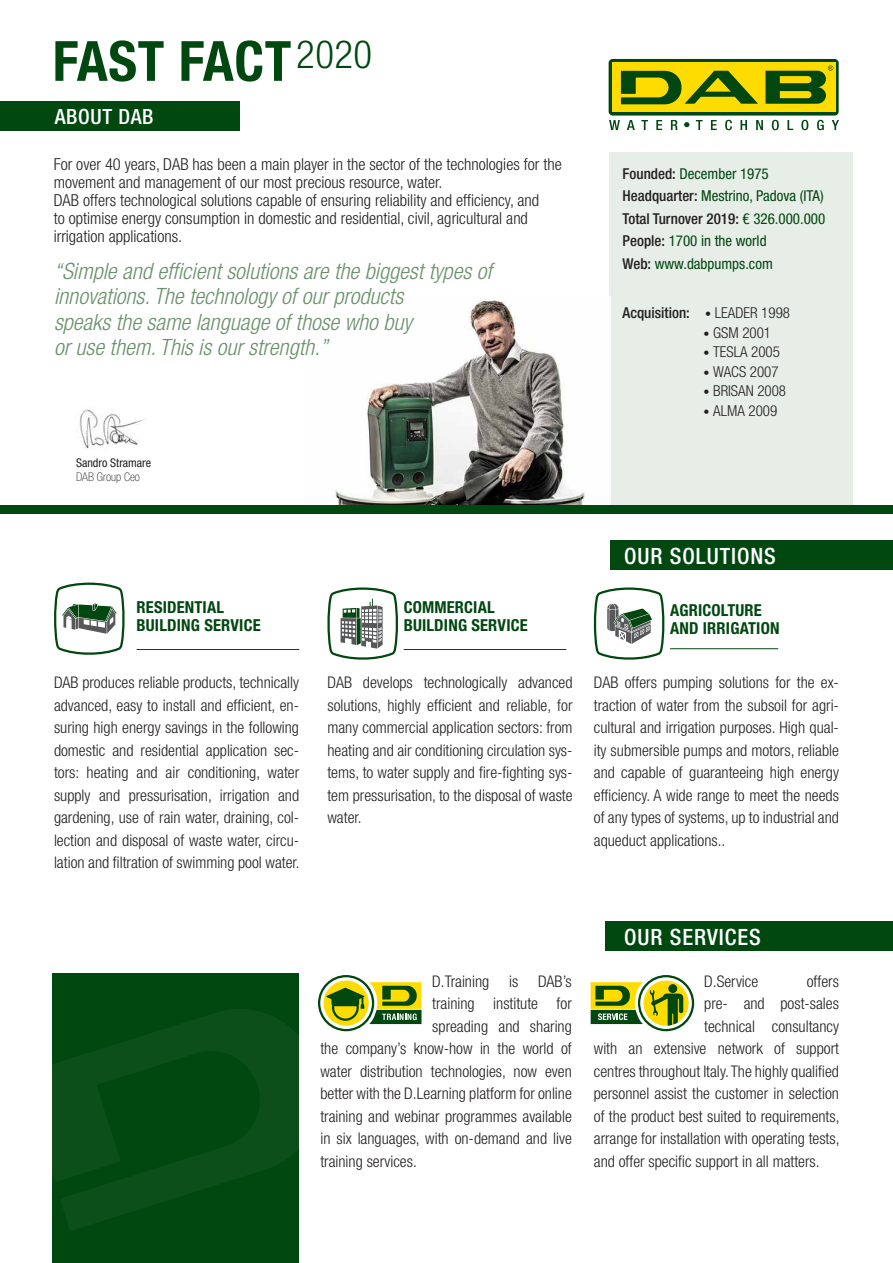
<style>
.page{position:relative;width:893px;height:1263px;background:#fff}
.page>*{position:absolute;margin:0;border:0;box-sizing:border-box;transform-origin:0 0}
.t1{font:700 condensed 55.5px "Helvetica Neue LT";letter-spacing:.01em;color:#004710}
.t2{font:italic 300 condensed 22.5px/25.5px "Helvetica Neue LT";color:#6a916c}
.t3{font:500 condensed 22.5px "Helvetica Neue LT";letter-spacing:.04em;color:#fff}
.t4{font:500 condensed 21px "Helvetica Neue LT";letter-spacing:.03em;color:#fff}
.t5{font:300 condensed 16.5px/18px "Helvetica Neue LT";color:#231f20}
.t6{font:700 condensed 16.5px/18px "Helvetica Neue LT";letter-spacing:.01em;color:#004710}
.t7{font:300 condensed 16.05px/22.5px "Helvetica Neue LT";color:#231f20;text-align:justify}
.t8{font:condensed 15px/22.5px "Helvetica Neue LT";color:#004710}
.t9{font:300 condensed 15px "Helvetica Neue LT";color:#231f20}
.t10{font:500 condensed 15px "Helvetica Neue LT";color:#231f20}
.t11{font:condensed 12px "Helvetica Neue LT";color:#231f20}
.t12{font:100 condensed 12px "Helvetica Neue LT";color:#231f20}
.s1{font-weight:500;color:#231f20}
.s2{font-weight:900;font-size:12px}
.s3{font-weight:300}
</style>
<div class="page">
<div style="left:609px;top:152px;width:244px;height:359px;background:#e7ede7"></div>
<svg style="left:609px;top:120px;width:11px;height:10px"></svg>
<svg style="left:627px;top:120px;width:8px;height:10px"></svg>
<svg style="left:641px;top:120px;width:7px;height:10px"></svg>
<svg style="left:656px;top:120px;width:6px;height:10px"></svg>
<svg style="left:671px;top:120px;width:7px;height:10px"></svg>
<svg style="left:696px;top:120px;width:7px;height:10px"></svg>
<svg style="left:711px;top:120px;width:6px;height:10px"></svg>
<svg style="left:725px;top:120px;width:7px;height:10px"></svg>
<svg style="left:740px;top:120px;width:7px;height:10px"></svg>
<svg style="left:756px;top:120px;width:7px;height:10px"></svg>
<svg style="left:772px;top:120px;width:7px;height:10px"></svg>
<svg style="left:787px;top:120px;width:6px;height:10px"></svg>
<svg style="left:801px;top:120px;width:7px;height:10px"></svg>
<svg style="left:817px;top:120px;width:7px;height:10px"></svg>
<svg style="left:832px;top:120px;width:7px;height:10px"></svg>
<div style="left:609px;top:59px;width:230px;height:57px;background:#004710;border-radius:4px"></div>
<div style="left:612px;top:62px;width:223px;height:50px;background:#ffdc01"></div>
<svg style="left:684px;top:122px;width:5px;height:5px"></svg>
<svg style="left:765px;top:65px;width:68px;height:39px"></svg>
<svg style="left:621px;top:71px;width:137px;height:33px"></svg>
<svg style="left:55px;top:582px;width:69px;height:73px"></svg>
<svg style="left:328px;top:587px;width:69px;height:73px"></svg>
<svg style="left:594px;top:587px;width:70px;height:73px"></svg>
<hr style="left:137px;top:649px;width:162px;height:1px;background:#004710">
<hr style="left:404px;top:649px;width:162px;height:1px;background:#004710">
<hr style="left:670px;top:648px;width:108px;height:1px;background:#004710">
<img style="left:333px;top:296px;width:277px;height:209px">
<img style="left:79px;top:409px;width:66px;height:39px">
<div style="left:0;top:101px;width:240px;height:29px;background:#004710"></div>
<div style="left:610px;top:541px;width:283px;height:29px;background:#004710"></div>
<div style="left:0;top:505px;width:893px;height:9px;background:#004710"></div>
<div style="left:605px;top:921px;width:288px;height:29px;background:#004710"></div>
<div style="left:53px;top:974px;width:246px;height:289px;background:#004710"></div>
<svg style="left:52px;top:999px;width:247px;height:232px"></svg>
<svg style="left:318px;top:975px;width:103px;height:56px"></svg>
<svg style="left:591px;top:975px;width:103px;height:56px"></svg>
<h1 class="t1" style="left:53px;top:27px;width:321px">FAST FACT<sup>2020</sup></h1>
<h3 class="t4" style="left:55px;top:104px;width:100px">ABOUT DAB</h3>
<p class="t5" style="left:54px;top:155px;width:509px">For over 40 years, DAB has been a main player in the sector of the technologies for the movement and management of our most precious resource, water.<br>DAB offers technological solutions capable of ensuring reliability and efficiency, and<br>to optimise energy consumption in domestic and residential, civil, agricultural and irrigation applications.</p>
<h2 class="t2" style="left:54px;top:258px;width:439px">“Simple and efficient solutions are the biggest types of innovations. The technology of our products<br>speaks the same language of those who buy<br>or use them. This is our strength.”</h2>
<p class="t11" style="left:76px;top:456px;width:77px">Sandro Stramare</p>
<p class="t12" style="left:76px;top:470px;width:65px">DAB Group Ceo</p>
<p class="t8" style="left:623px;top:162px;width:204px"><span class="s1">Founded:</span> December 1975<br><span class="s1">Headquarter:</span> Mestrino, Padova (ITA)<br><span class="s1">Total Turnover 2019:</span> € 326.000.000<br><span class="s1">People:</span> 1700 in the world<br><span class="s1">Web:</span> www.dabpumps.com</p>
<p class="t10" style="left:623px;top:304px;width:169px">Acquisition: <span class="s2">•</span> <span class="s3">LEADER 1998</span></p>
<p class="t9" style="left:704px;top:324px;width:69px"><span class="s2">•</span> GSM 2001</p>
<p class="t9" style="left:704px;top:343px;width:78px"><span class="s2">•</span> TESLA 2005</p>
<p class="t9" style="left:704px;top:363px;width:77px"><span class="s2">•</span> WACS 2007</p>
<p class="t9" style="left:704px;top:382px;width:84px"><span class="s2">•</span> BRISAN 2008</p>
<p class="t9" style="left:704px;top:402px;width:75px"><span class="s2">•</span> ALMA 2009</p>
<h2 class="t3" style="left:624px;top:543px;width:153px">OUR SOLUTIONS</h2>
<p class="t6" style="left:137px;top:598px;width:126px">RESIDENTIAL<br>BUILDING SERVICE</p>
<p class="t6" style="left:404px;top:598px;width:126px">COMMERCIAL<br>BUILDING SERVICE</p>
<p class="t6" style="left:670px;top:601px;width:111px">AGRICOLTURE<br>AND IRRIGATION</p>
<p class="t7" style="left:54px;top:671px;width:247px">DAB produces reliable products, technically advanced, easy to install and efficient, en&shy;suring high energy savings in the following domestic and residential application sec&shy;tors: heating and air conditioning, water supply and pressurisation, irrigation and gardening, use of rain water, draining, col&shy;lection and disposal of waste water, circu&shy;lation and filtration of swimming pool water.</p>
<p class="t7" style="left:327px;top:671px;width:247px">DAB develops technologically advanced solutions, highly efficient and reliable, for many commercial application sectors: from heating and air conditioning circulation sys&shy;tems, to water supply and fire-fighting sys&shy;tem pressurisation, to the disposal of waste water.</p>
<p class="t7" style="left:594px;top:671px;width:247px">DAB offers pumping solutions for the ex&shy;traction of water from the subsoil for agri&shy;cultural and irrigation purposes. High qual&shy;ity submersible pumps and motors, reliable and capable of guaranteeing high energy efficiency. A wide range to meet the needs of any types of systems, up to industrial and aqueduct applications..</p>
<p class="t7" style="left:432px;top:969px;width:141px">D.Training is DAB’s</p>
<p class="t7" style="left:432px;top:992px;width:141px">training institute for</p>
<p class="t7" style="left:432px;top:1014px;width:141px">spreading and sharing</p>
<p class="t7" style="left:320px;top:1037px;width:253px">the company’s know-how in the world of</p>
<p class="t7" style="left:320px;top:1059px;width:253px">water distribution technologies, now even</p>
<p class="t7" style="left:320px;top:1082px;width:253px">better with the D.Learning platform for online</p>
<p class="t7" style="left:320px;top:1104px;width:253px">training and webinar programmes available</p>
<p class="t7" style="left:320px;top:1127px;width:253px">in six languages, with on-demand and live</p>
<p class="t7" style="left:320px;top:1149px;width:98px">training services.</p>
<h2 class="t3" style="left:624px;top:923px;width:138px">OUR SERVICES</h2>
<p class="t7" style="left:704px;top:969px;width:56px">D.Service</p>
<p class="t7" style="left:807px;top:969px;width:34px">offers</p>
<p class="t7" style="left:704px;top:992px;width:136px">pre- and post-sales</p>
<p class="t7" style="left:704px;top:1014px;width:136px">technical consultancy</p>
<p class="t7" style="left:594px;top:1037px;width:247px">with an extensive network of support</p>
<p class="t7" style="left:594px;top:1060px;width:247px">centres throughout Italy. The highly qualified</p>
<p class="t7" style="left:594px;top:1082px;width:247px">personnel assist the customer in selection</p>
<p class="t7" style="left:594px;top:1105px;width:247px">of the product best suited to requirements,</p>
<p class="t7" style="left:594px;top:1127px;width:247px">arrange for installation with operating tests,</p>
<p class="t7" style="left:594px;top:1150px;width:227px">and offer specific support in all matters.</p>
</div>
